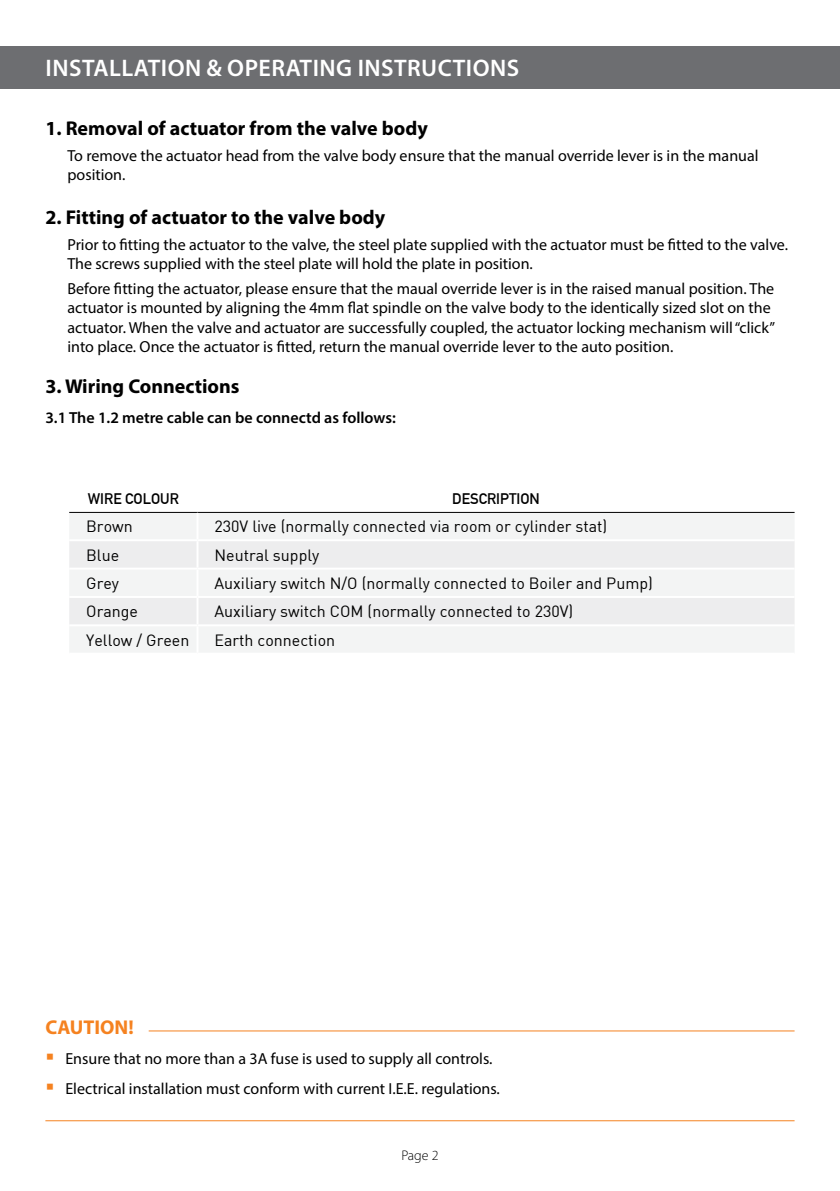
<style>
.page{position:relative;width:840px;height:1191px;background:#fff}
.page>*{position:absolute;margin:0;border:0;box-sizing:border-box;transform-origin:0 0}
.t1{font:600 24px "Myriad Pro";letter-spacing:.02em;color:#fff}
.t2{font:700 20px "Myriad Pro";color:#000}
.t3{font:700 20px "Myriad Pro";color:#f58220}
.t4{font:16px/19.2px "Myriad Pro";color:#000}
.t5{font:16px "DIN";color:#000}
.t6{font:600 16px "Myriad Pro";color:#000}
.t7{font:700 15px "DIN Alternate";color:#000}
.t8{font:300 14px "Myriad Pro";color:#000}
</style>
<div class="page">
<div style="left:0;top:46px;width:839px;height:42px;background:#6d6e71"></div>
<div style="left:70px;top:513px;width:724px;height:139px;background:#f3f4f4"></div>
<div style="left:69px;top:541px;width:725px;height:83px;background:#ededee"></div>
<hr style="left:69px;top:512px;width:128px;height:1px;background:#000">
<hr style="left:197px;top:512px;width:597px;height:1px;background:#000">
<hr style="left:69px;top:539px;width:128px;height:2px;background:#fff">
<hr style="left:197px;top:539px;width:597px;height:2px;background:#fff">
<hr style="left:69px;top:567px;width:128px;height:2px;background:#fff">
<hr style="left:197px;top:567px;width:597px;height:2px;background:#fff">
<hr style="left:69px;top:596px;width:128px;height:2px;background:#fff">
<hr style="left:197px;top:596px;width:597px;height:2px;background:#fff">
<hr style="left:69px;top:624px;width:128px;height:2px;background:#fff">
<hr style="left:197px;top:624px;width:597px;height:2px;background:#fff">
<hr style="left:196px;top:513px;width:2px;height:26px;background:#fff">
<hr style="left:196px;top:541px;width:2px;height:26px;background:#fff">
<hr style="left:196px;top:569px;width:2px;height:27px;background:#fff">
<hr style="left:196px;top:598px;width:2px;height:26px;background:#fff">
<hr style="left:196px;top:626px;width:2px;height:26px;background:#fff">
<hr style="left:149px;top:1030px;width:645px;height:1px;background:#f58220">
<hr style="left:45px;top:1120px;width:749px;height:1px;background:#f58220">
<h1 class="t1" style="left:46px;top:53px;width:475px">INSTALLATION &amp; OPERATING INSTRUCTIONS</h1>
<p class="t2" style="left:45px;top:115px;width:384px">1. Removal of actuator from the valve body</p>
<p class="t4" style="left:67px;top:146px;width:692px">To remove the actuator head from the valve body ensure that the manual override lever is in the manual position.</p>
<p class="t2" style="left:45px;top:204px;width:341px">2. Fitting of actuator to the valve body</p>
<p class="t4" style="left:67px;top:235px;width:721px">Prior to fitting the actuator to the valve, the steel plate supplied with the actuator must be fitted to the valve.<br>The screws supplied with the steel plate will hold the plate in position.</p>
<p class="t4" style="left:67px;top:279px;width:708px">Before fitting the actuator, please ensure that the maual override lever is in the raised manual position. The actuator is mounted by aligning the 4mm flat spindle on the valve body to the identically sized slot on the actuator. When the valve and actuator are successfully coupled, the actuator locking mechanism will “click” into place. Once the actuator is fitted, return the manual override lever to the auto position.</p>
<p class="t2" style="left:45px;top:373px;width:195px">3. Wiring Connections</p>
<p class="t6" style="left:45px;top:408px;width:352px">3.1 The 1.2 metre cable can be connectd as follows:</p>
<p class="t7" style="left:88px;top:487px;width:93px">WIRE COLOUR</p>
<p class="t7" style="left:452px;top:487px;width:89px">DESCRIPTION</p>
<p class="t5" style="left:86px;top:516px;width:48px">Brown</p>
<p class="t5" style="left:214px;top:516px;width:394px">230V live (normally connected via room or cylinder stat)</p>
<p class="t5" style="left:86px;top:545px;width:34px">Blue</p>
<p class="t5" style="left:214px;top:545px;width:106px">Neutral supply</p>
<p class="t5" style="left:86px;top:573px;width:34px">Grey</p>
<p class="t5" style="left:214px;top:573px;width:439px">Auxiliary switch N/O (normally connected to Boiler and Pump)</p>
<p class="t5" style="left:86px;top:601px;width:53px">Orange</p>
<p class="t5" style="left:214px;top:601px;width:360px">Auxiliary switch COM (normally connected to 230V)</p>
<p class="t5" style="left:86px;top:630px;width:105px">Yellow / Green</p>
<p class="t5" style="left:214px;top:630px;width:122px">Earth connection</p>
<p class="t3" style="left:45px;top:1014px;width:90px">CAUTION!</p>
<p class="t4" style="left:65px;top:1043px;width:436px;line-height:29.6px">Ensure that no more than a 3A fuse is used to supply all controls.<br>Electrical installation must conform with current I.E.E. regulations.</p>
<p class="t8" style="left:401px;top:1147px;width:39px">Page 2</p>
</div>
